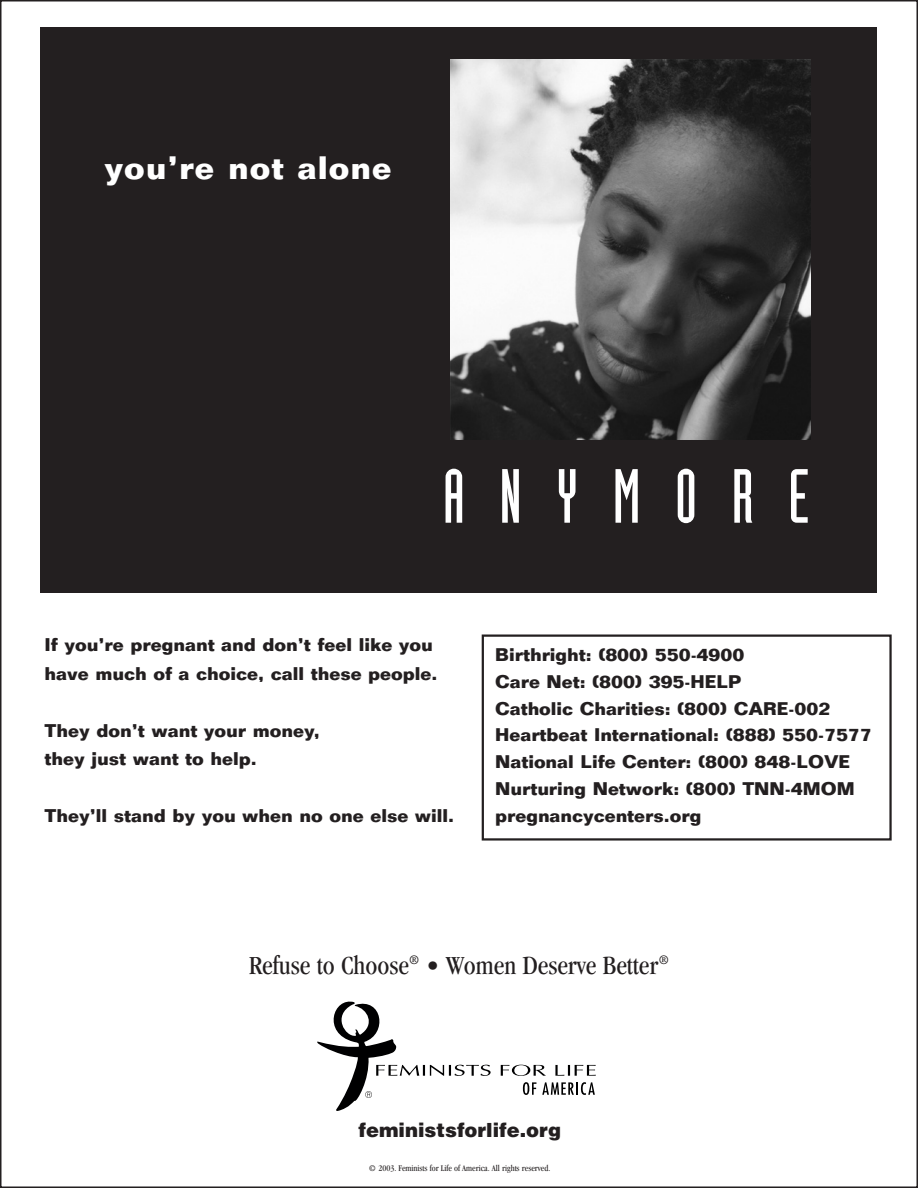
<style>
.page{position:relative;width:918px;height:1188px;background:#fff}
.page>*{position:absolute;margin:0;border:0;box-sizing:border-box;transform-origin:0 0}
.t1{font:75px "Industria Solid A";letter-spacing:.46em;color:#fff}
.t2{font:700 31.8px "Folio";letter-spacing:.035em;color:#fff}
.t3{font:condensed 27px "Garamond";color:#231f20}
.t4{font:900 19.5px "Helvetica";color:#231f20}
.t5{font:700 18px/26.8px "Folio";color:#231f20}
.t6{font:condensed 9px "Garamond";color:#231f20}
</style>
<div class="page">
<svg style="left:501px;top:1065px;width:45px;height:11px"></svg>
<svg style="left:555px;top:1065px;width:41px;height:11px"></svg>
<svg style="left:523px;top:1082px;width:13px;height:13px"></svg>
<svg style="left:542px;top:1082px;width:53px;height:13px"></svg>
<svg style="left:317px;top:1002px;width:174px;height:109px"></svg>
<div style="left:40px;top:27px;width:838px;height:566px;background:#231f20"></div>
<img style="left:450px;top:59px;width:361px;height:381px">
<div style="left:482px;top:635px;width:410px;height:206px;border:2px solid #231f20"></div>
<h2 class="t2" style="left:104px;top:156px;width:289px">you’re not alone</h2>
<h1 class="t1" style="left:443px;top:469px;width:368px">ANYMORE</h1>
<p class="t5" style="left:45px;top:633px;width:395px;line-height:28.5px">If you’re pregnant and don’t feel like you have much of a choice, call these people.</p>
<p class="t5" style="left:45px;top:718px;width:277px;line-height:28.5px">They don’t want your money, they just want to help.</p>
<p class="t5" style="left:45px;top:804px;width:411px">They’ll stand by you when no one else will.</p>
<p class="t5" style="left:495px;top:643px;width:378px">Birthright: (800) 550-4900<br>Care Net: (800) 395-HELP<br>Catholic Charities: (800) CARE-002<br>Heartbeat International: (888) 550-7577<br>National Life Center: (800) 848-LOVE<br>Nurturing Network: (800) TNN-4MOM pregnancycenters.org</p>
<h3 class="t3" style="left:249px;top:954px;width:422px">Refuse to Choose<sup>®</sup> • Women Deserve Better<sup>®</sup></h3>
<p class="t4" style="left:358px;top:1123px;width:204px">feministsforlife.org</p>
<p class="t6" style="left:369px;top:1165px;width:183px">© 2003. Feminists for Life of America. All rights reserved.</p>
</div>
